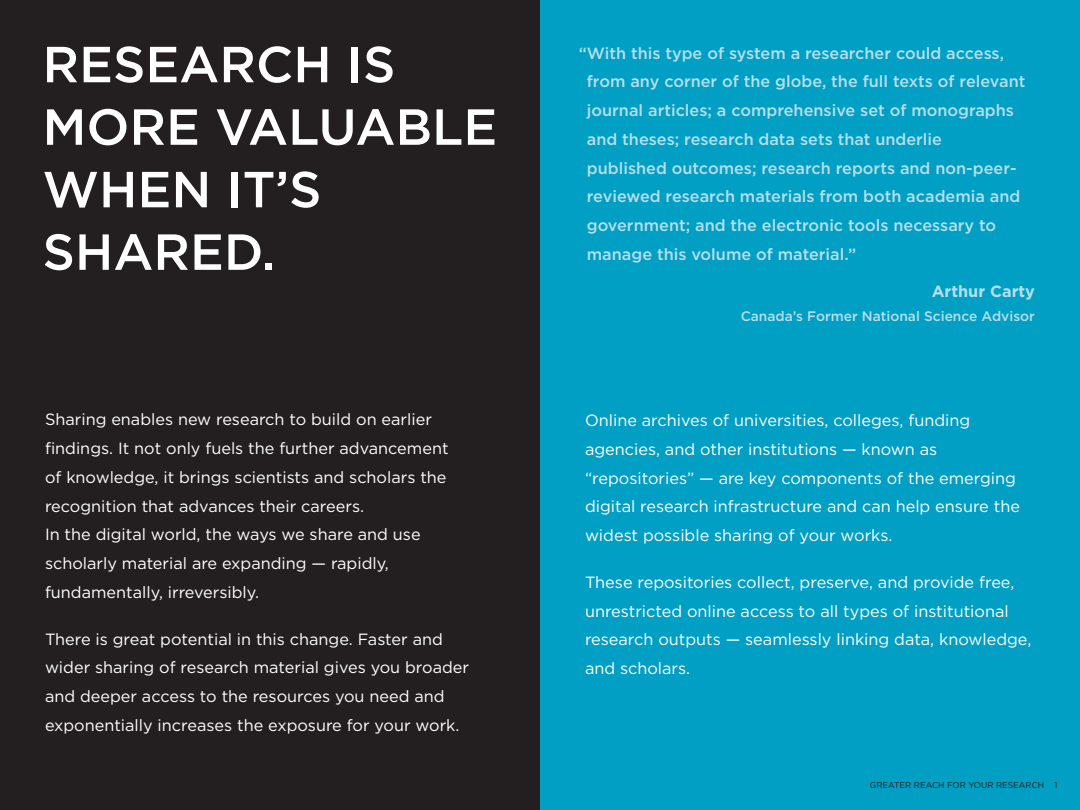
<style>
.page{position:relative;width:1080px;height:810px;background:#fff}
.page>*{position:absolute;margin:0;border:0;box-sizing:border-box;transform-origin:0 0}
.t1{font:500 50.62px "Gotham";color:#fff}
.t2{font:16.25px/28.8px "Gotham";color:#fff}
.t3{font:500 16.25px/28.8px "Gotham";color:#b6dfed}
.t4{font:700 16.25px "Gotham";color:#b6dfed}
.t5{font:500 13.75px "Gotham";color:#b6dfed}
.t6{font:8.5px "Gotham";color:#231f20}
</style>
<div class="page">
<div style="left:540px;top:0;width:540px;height:810px;background:#009fc3"></div>
<div style="left:0;top:0;width:540px;height:810px;background:#231f20"></div>
<h1 class="t1" style="left:42px;top:36px;width:73px">Research</h1>
<h1 class="t1" style="left:347px;top:36px;width:22px">is</h1>
<h1 class="t1" style="left:42px;top:98px;width:81px">more</h1>
<h1 class="t1" style="left:215px;top:98px;width:70px">valua</h1>
<h1 class="t1" style="left:395px;top:98px;width:67px">ble</h1>
<h1 class="t1" style="left:42px;top:161px;width:42px">when</h1>
<h1 class="t1" style="left:227px;top:161px;width:89px">it’s</h1>
<h1 class="t1" style="left:42px;top:223px;width:37px">shared</h1>
<h1 class="t1" style="left:261px;top:223px;width:15px">.</h1>
<p class="t2" style="left:45px;top:405px;width:405px">Sharing enables new research to build on earlier findings. It not only fuels the further advancement of knowledge, it brings scientists and scholars the recognition that advances their careers.<br>In the digital world, the ways we share and use scholarly material are expanding — rapidly, fundamentally, irreversibly.</p>
<p class="t2" style="left:45px;top:624px;width:426px">There is great potential in this change. Faster and wider sharing of research material gives you broader and deeper access to the resources you need and exponentially increases the exposure for your work.</p>
<p class="t3" style="left:587px;top:38px;width:440px;text-indent:-8px">“With this type of system a researcher could access, from any corner of the globe, the full texts of relevant journal articles; a comprehensive set of monographs and theses; research data sets that underlie published outcomes; research reports and non-peer&shy;reviewed research materials from both academia and government; and the electronic tools necessary to manage this volume of material.”</p>
<p class="t4" style="left:932px;top:282px;width:105px">Arthur Carty</p>
<p class="t5" style="left:741px;top:308px;width:296px">Canada’s Former National Science Advisor</p>
<p class="t2" style="left:585px;top:406px;width:436px">Online archives of universities, colleges, funding agencies, and other institutions — known as “repositories” — are key components of the emerging digital research infrastructure and can help ensure the widest possible sharing of your works.</p>
<p class="t2" style="left:585px;top:567px;width:448px">These repositories collect, preserve, and provide free, unrestricted online access to all types of institutional research outputs — seamlessly linking data, knowledge, and scholars.</p>
<p class="t6" style="left:870px;top:780px;width:189px">Greater reach for your research 1</p>
</div>
